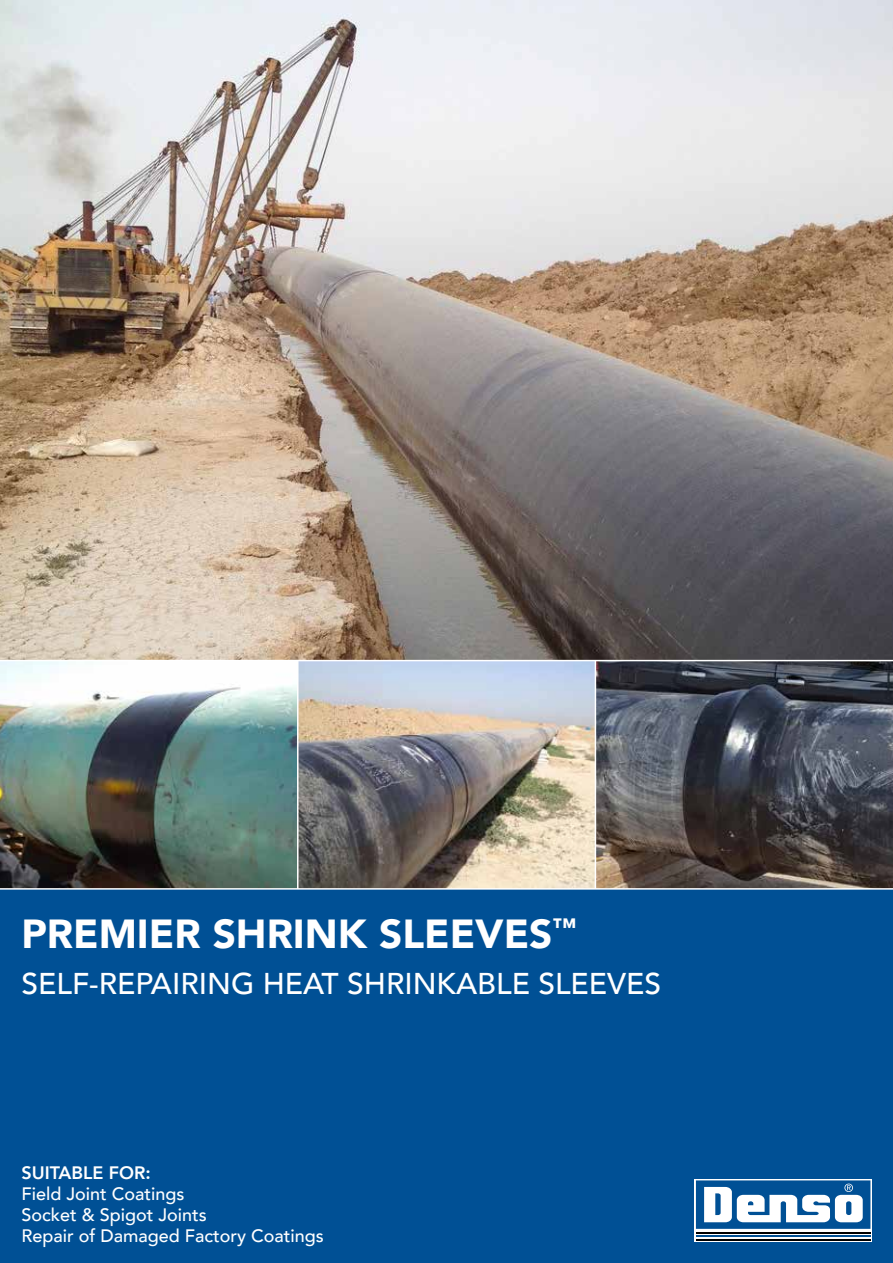
<style>
.page{position:relative;width:893px;height:1263px;background:#fff}
.page>*{position:absolute;margin:0;border:0;box-sizing:border-box;transform-origin:0 0}
.t1{font:900 40.5px "Avenir";color:#fff}
.t2{font:500 30px "Avenir";color:#fff}
.t3{font:500 18px/21px "Avenir";color:#fff}
.t4{font:800 18px "Avenir";color:#fff}
</style>
<div class="page">
<div style="left:0;top:889px;width:893px;height:374px;background:#005095"></div>
<div style="left:695px;top:1179px;width:177px;height:63px;background:linear-gradient(to right,#fff,#fff)"></div>
<hr style="left:696px;top:1232px;width:174px;height:2px;background:#000">
<hr style="left:696px;top:1235px;width:174px;height:2px;background:#005095">
<hr style="left:696px;top:1239px;width:174px;height:1px;background:#000">
<svg style="left:696px;top:1180px;width:174px;height:49px"></svg>
<img style="left:0;top:661px;width:893px;height:227px">
<hr style="left:297px;top:658px;width:1px;height:231px;background:#fff">
<hr style="left:595px;top:658px;width:1px;height:231px;background:#fff">
<img style="left:0;top:0;width:893px;height:660px">
<hr style="left:0;top:888px;width:893px;height:2px;background:#fff">
<h1 class="t1" style="left:21px;top:911px;width:556px">PREMIER SHRINK SLEEVES<sup>™</sup></h1>
<h2 class="t2" style="left:21px;top:970px;width:641px">SELF-REPAIRING HEAT SHRINKABLE SLEEVES</h2>
<p class="t4" style="left:21px;top:1165px;width:131px">SUITABLE FOR:</p>
<p class="t3" style="left:21px;top:1185px;width:304px">Field Joint Coatings<br>Socket &amp; Spigot Joints<br>Repair of Damaged Factory Coatings</p>
</div>
